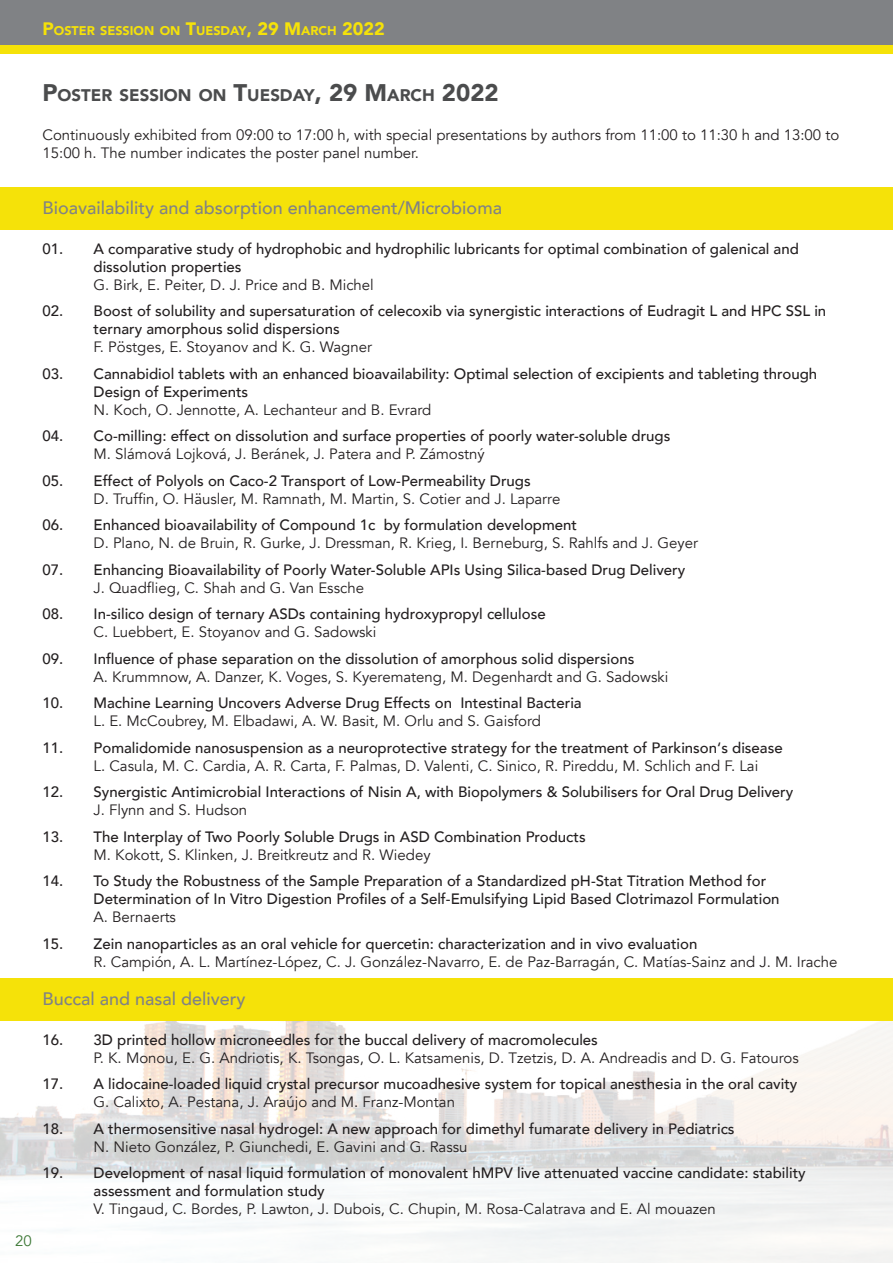
<style>
.page{position:relative;width:893px;height:1263px;background:#fff}
.page>*{position:absolute;margin:0;border:0;box-sizing:border-box;transform-origin:0 0}
.t1{font:500 18px "Avenir";color:#808285}
.t2{font:900 16.8px "Avenir";color:#4b4c4d}
.t3{font:500 15px/18px "Avenir";color:#231f20}
.t4{font:15px/18px "Avenir";color:#231f20}
.t5{font:15px "Avenir";color:#3c7735}
.t6{font:900 12.6px "Avenir";color:#f5e209}
.s1{font-size:18px}
.s2{font-size:24px}
</style>
<div class="page">
<img style="left:0;top:1020px;width:893px;height:243px">
<div style="left:0;top:0;width:893px;height:46px;background:#808285"></div>
<div style="left:0;top:46px;width:893px;height:8px;background:#f5e209"></div>
<div style="left:0;top:978px;width:893px;height:42px;background:#f5e209"></div>
<div style="left:0;top:187px;width:893px;height:43px;background:#f5e209"></div>
<p class="t6" style="left:43px;top:19px;width:344px"><span class="s1">P</span>OSTER SESSION ON <span class="s1">T</span>UESDAY<span class="s1">, 29 M</span>ARCH <span class="s1">2022</span></p>
<p class="t5" style="left:15px;top:1232px;width:18px">20</p>
<p class="t2" style="left:43px;top:80px;width:458px"><span class="s2">P</span>OSTER SESSION ON <span class="s2">T</span>UESDAY<span class="s2">, 29 M</span>ARCH <span class="s2">2022</span></p>
<p class="t4" style="left:43px;top:126px;width:798px">Continuously exhibited from 09:00 to 17:00 h, with special presentations by authors from 11:00 to 11:30 h and 13:00 to<br>15:00 h. The number indicates the poster panel number.</p>
<p class="t1" style="left:43px;top:193px;width:461px">Bioavailability and absorption enhancement/Microbioma</p>
<p class="t3" style="left:94px;top:239px;width:707px;text-indent:-51px">01. A comparative study of hydrophobic and hydrophilic lubricants for optimal combination of galenical and dissolution properties</p>
<p class="t4" style="left:94px;top:276px;width:282px">G. Birk, E. Peiter, D. J. Price and B. Michel</p>
<p class="t3" style="left:94px;top:301px;width:734px;text-indent:-51px">02. Boost of solubility and supersaturation of celecoxib via synergistic interactions of Eudragit L and HPC SSL in ternary amorphous solid dispersions</p>
<p class="t4" style="left:94px;top:338px;width:280px">F. Pöstges, E. Stoyanov and K. G. Wagner</p>
<p class="t3" style="left:94px;top:364px;width:725px;text-indent:-51px">03. Cannabidiol tablets with an enhanced bioavailability: Optimal selection of excipients and tableting through<br>Design of Experiments</p>
<p class="t4" style="left:94px;top:401px;width:339px">N. Koch, O. Jennotte, A. Lechanteur and B. Evrard</p>
<p class="t3" style="left:43px;top:426px;width:629px">04. Co-milling: effect on dissolution and surface properties of poorly water-soluble drugs</p>
<p class="t4" style="left:94px;top:445px;width:393px">M. Slámová Lojková, J. Beránek, J. Patera and P. Zámostný</p>
<p class="t3" style="left:43px;top:471px;width:490px">05. Effect of Polyols on Caco-2 Transport of Low-Permeability Drugs</p>
<p class="t4" style="left:94px;top:490px;width:468px">D. Truffin, O. Häusler, M. Ramnath, M. Martin, S. Cotier and J. Laparre</p>
<p class="t3" style="left:43px;top:515px;width:536px">06. Enhanced bioavailability of Compound 1c by formulation development</p>
<p class="t4" style="left:94px;top:534px;width:606px">D. Plano, N. de Bruin, R. Gurke, J. Dressman, R. Krieg, I. Berneburg, S. Rahlfs and J. Geyer</p>
<p class="t3" style="left:43px;top:560px;width:644px">07. Enhancing Bioavailability of Poorly Water-Soluble APIs Using Silica-based Drug Delivery</p>
<p class="t4" style="left:94px;top:579px;width:272px">J. Quadflieg, C. Shah and G. Van Essche</p>
<p class="t3" style="left:43px;top:604px;width:505px">08. In-silico design of ternary ASDs containing hydroxypropyl cellulose</p>
<p class="t4" style="left:94px;top:623px;width:284px">C. Luebbert, E. Stoyanov and G. Sadowski</p>
<p class="t3" style="left:43px;top:649px;width:593px">09. Influence of phase separation on the dissolution of amorphous solid dispersions</p>
<p class="t4" style="left:94px;top:668px;width:576px">A. Krummnow, A. Danzer, K. Voges, S. Kyeremateng, M. Degenhardt and G. Sadowski</p>
<p class="t3" style="left:43px;top:693px;width:541px">10. Machine Learning Uncovers Adverse Drug Effects on Intestinal Bacteria</p>
<p class="t4" style="left:94px;top:712px;width:449px">L. E. McCoubrey, M. Elbadawi, A. W. Basit, M. Orlu and S. Gaisford</p>
<p class="t3" style="left:43px;top:738px;width:742px">11. Pomalidomide nanosuspension as a neuroprotective strategy for the treatment of Parkinson‘s disease</p>
<p class="t4" style="left:94px;top:757px;width:666px">L. Casula, M. C. Cardia, A. R. Carta, F. Palmas, D. Valenti, C. Sinico, R. Pireddu, M. Schlich and F. Lai</p>
<p class="t3" style="left:43px;top:782px;width:752px">12. Synergistic Antimicrobial Interactions of Nisin A, with Biopolymers &amp; Solubilisers for Oral Drug Delivery</p>
<p class="t4" style="left:94px;top:801px;width:155px">J. Flynn and S. Hudson</p>
<p class="t3" style="left:43px;top:827px;width:545px">13. The Interplay of Two Poorly Soluble Drugs in ASD Combination Products</p>
<p class="t4" style="left:94px;top:846px;width:339px">M. Kokott, S. Klinken, J. Breitkreutz and R. Wiedey</p>
<p class="t3" style="left:94px;top:871px;width:688px;text-indent:-51px">14. To Study the Robustness of the Sample Preparation of a Standardized pH-Stat Titration Method for<br>Determination of In Vitro Digestion Profiles of a Self-Emulsifying Lipid Based Clotrimazol Formulation</p>
<p class="t4" style="left:94px;top:908px;width:84px">A. Bernaerts</p>
<p class="t3" style="left:43px;top:934px;width:656px">15. Zein nanoparticles as an oral vehicle for quercetin: characterization and in vivo evaluation</p>
<p class="t4" style="left:94px;top:953px;width:745px">R. Campión, A. L. Martínez-López, C. J. González-Navarro, E. de Paz-Barragán, C. Matías-Sainz and J. M. Irache</p>
<p class="t1" style="left:43px;top:983px;width:205px">Buccal and nasal delivery</p>
<p class="t3" style="left:43px;top:1030px;width:557px">16. 3D printed hollow microneedles for the buccal delivery of macromolecules</p>
<p class="t4" style="left:94px;top:1049px;width:707px">P. K. Monou, E. G. Andriotis, K. Tsongas, O. L. Katsamenis, D. Tzetzis, D. A. Andreadis and D. G. Fatouros</p>
<p class="t3" style="left:43px;top:1074px;width:756px">17. A lidocaine-loaded liquid crystal precursor mucoadhesive system for topical anesthesia in the oral cavity</p>
<p class="t4" style="left:94px;top:1093px;width:363px">G. Calixto, A. Pestana, J. Araújo and M. Franz-Montan</p>
<p class="t3" style="left:43px;top:1119px;width:693px">18. A thermosensitive nasal hydrogel: A new approach for dimethyl fumarate delivery in Pediatrics</p>
<p class="t4" style="left:94px;top:1138px;width:375px">N. Nieto González, P. Giunchedi, E. Gavini and G. Rassu</p>
<p class="t3" style="left:94px;top:1163px;width:714px;text-indent:-51px">19. Development of nasal liquid formulation of monovalent hMPV live attenuated vaccine candidate: stability assessment and formulation study</p>
<p class="t4" style="left:94px;top:1200px;width:624px">V. Tingaud, C. Bordes, P. Lawton, J. Dubois, C. Chupin, M. Rosa-Calatrava and E. Al mouazen</p>
</div>
